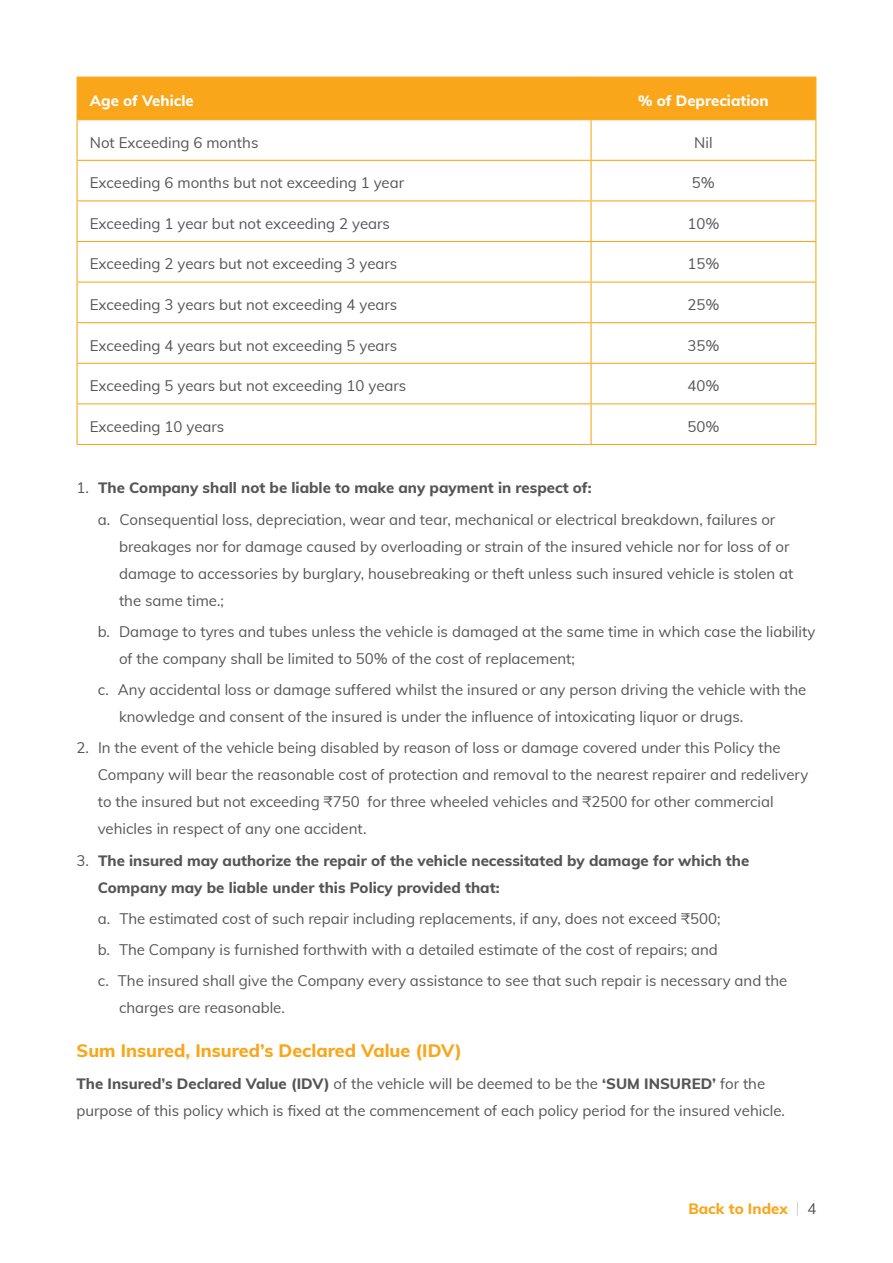
<style>
.page{position:relative;width:893px;height:1263px;background:#fff}
.page>*{position:absolute;margin:0;border:0;box-sizing:border-box;transform-origin:0 0}
.t1{font:800 18px "Muli";color:#faa61a}
.t2{font:15px/27px "Muli";color:#555}
.t3{font:800 15px/27px "Muli";color:#555}
.t4{font:800 15px "Muli";color:#fff}
.t5{font:800 15px "Muli";color:#faa61a}
.s1{font-weight:800}
.s2{font-weight:400}
.s3{font-weight:200;color:#b5b3b3}
.s4{font-weight:400;color:#555}
</style>
<div class="page">
<div style="left:78px;top:78px;width:737px;height:41px;background:#faa61a"></div>
<hr style="left:77px;top:77px;width:514px;height:1px;background:#faa61a">
<hr style="left:77px;top:78px;width:1px;height:41px;background:#faa61a">
<hr style="left:591px;top:77px;width:225px;height:1px;background:#faa61a">
<hr style="left:590px;top:78px;width:2px;height:41px;background:#faa61a">
<hr style="left:815px;top:78px;width:1px;height:41px;background:#faa61a">
<hr style="left:77px;top:119px;width:514px;height:1px;background:#faa61a">
<hr style="left:77px;top:120px;width:1px;height:40px;background:#faa61a">
<hr style="left:591px;top:119px;width:225px;height:1px;background:#faa61a">
<hr style="left:590px;top:120px;width:2px;height:40px;background:#faa61a">
<hr style="left:815px;top:120px;width:1px;height:40px;background:#faa61a">
<hr style="left:77px;top:160px;width:514px;height:1px;background:#faa61a">
<hr style="left:77px;top:161px;width:1px;height:39px;background:#faa61a">
<hr style="left:591px;top:160px;width:225px;height:1px;background:#faa61a">
<hr style="left:590px;top:161px;width:2px;height:39px;background:#faa61a">
<hr style="left:815px;top:161px;width:1px;height:39px;background:#faa61a">
<hr style="left:77px;top:200px;width:514px;height:1px;background:#faa61a">
<hr style="left:77px;top:201px;width:1px;height:40px;background:#faa61a">
<hr style="left:591px;top:200px;width:225px;height:1px;background:#faa61a">
<hr style="left:590px;top:201px;width:2px;height:40px;background:#faa61a">
<hr style="left:815px;top:201px;width:1px;height:40px;background:#faa61a">
<hr style="left:77px;top:241px;width:514px;height:1px;background:#faa61a">
<hr style="left:77px;top:242px;width:1px;height:40px;background:#faa61a">
<hr style="left:591px;top:241px;width:225px;height:1px;background:#faa61a">
<hr style="left:590px;top:242px;width:2px;height:40px;background:#faa61a">
<hr style="left:815px;top:242px;width:1px;height:40px;background:#faa61a">
<hr style="left:77px;top:282px;width:514px;height:1px;background:#faa61a">
<hr style="left:77px;top:283px;width:1px;height:39px;background:#faa61a">
<hr style="left:591px;top:282px;width:225px;height:1px;background:#faa61a">
<hr style="left:590px;top:283px;width:2px;height:39px;background:#faa61a">
<hr style="left:815px;top:283px;width:1px;height:39px;background:#faa61a">
<hr style="left:77px;top:322px;width:514px;height:1px;background:#faa61a">
<hr style="left:77px;top:323px;width:1px;height:40px;background:#faa61a">
<hr style="left:591px;top:322px;width:225px;height:1px;background:#faa61a">
<hr style="left:590px;top:323px;width:2px;height:40px;background:#faa61a">
<hr style="left:815px;top:323px;width:1px;height:40px;background:#faa61a">
<hr style="left:77px;top:363px;width:514px;height:1px;background:#faa61a">
<hr style="left:77px;top:364px;width:1px;height:39px;background:#faa61a">
<hr style="left:591px;top:363px;width:225px;height:1px;background:#faa61a">
<hr style="left:590px;top:364px;width:2px;height:39px;background:#faa61a">
<hr style="left:815px;top:364px;width:1px;height:39px;background:#faa61a">
<hr style="left:77px;top:403px;width:514px;height:1px;background:#faa61a">
<hr style="left:77px;top:404px;width:1px;height:40px;background:#faa61a">
<hr style="left:591px;top:403px;width:225px;height:1px;background:#faa61a">
<hr style="left:590px;top:404px;width:2px;height:40px;background:#faa61a">
<hr style="left:815px;top:404px;width:1px;height:40px;background:#faa61a">
<hr style="left:77px;top:444px;width:514px;height:1px;background:#faa61a">
<hr style="left:591px;top:444px;width:225px;height:1px;background:#faa61a">
<p class="t4" style="left:90px;top:90px;width:106px">Age of Vehicle</p>
<p class="t4" style="left:638px;top:90px;width:132px">% of Depreciation</p>
<p class="t2" style="left:90px;top:128px;width:170px">Not Exceeding 6 months</p>
<p class="t2" style="left:694px;top:128px;width:20px">Nil</p>
<p class="t2" style="left:90px;top:169px;width:316px">Exceeding 6 months but not exceeding 1 year</p>
<p class="t2" style="left:692px;top:169px;width:25px">5%</p>
<p class="t2" style="left:90px;top:209px;width:302px">Exceeding 1 year but not exceeding 2 years</p>
<p class="t2" style="left:687px;top:209px;width:34px">10%</p>
<p class="t2" style="left:90px;top:250px;width:309px">Exceeding 2 years but not exceeding 3 years</p>
<p class="t2" style="left:687px;top:250px;width:34px">15%</p>
<p class="t2" style="left:90px;top:290px;width:309px">Exceeding 3 years but not exceeding 4 years</p>
<p class="t2" style="left:687px;top:290px;width:34px">25%</p>
<p class="t2" style="left:90px;top:331px;width:309px">Exceeding 4 years but not exceeding 5 years</p>
<p class="t2" style="left:687px;top:331px;width:34px">35%</p>
<p class="t2" style="left:90px;top:371px;width:318px">Exceeding 5 years but not exceeding 10 years</p>
<p class="t2" style="left:687px;top:371px;width:34px">40%</p>
<p class="t2" style="left:90px;top:412px;width:136px">Exceeding 10 years</p>
<p class="t2" style="left:687px;top:412px;width:34px">50%</p>
<p class="t2" style="left:98px;top:472px;width:679px;line-height:31.2px;text-indent:-21px">1. <span class="s1">The Company shall not be liable to make any payment in respect of:<br></span>a. Consequential loss, depreciation, wear and tear, mechanical or electrical breakdown, failures or</p>
<p class="t2" style="left:119px;top:532px;width:676px">breakages nor for damage caused by overloading or strain of the insured vehicle nor for loss of or damage to accessories by burglary, housebreaking or theft unless such insured vehicle is stolen at the same time.;</p>
<p class="t2" style="left:119px;top:617px;width:698px;text-indent:-21px">b. Damage to tyres and tubes unless the vehicle is damaged at the same time in which case the liability of the company shall be limited to 50% of the cost of replacement;</p>
<p class="t2" style="left:119px;top:675px;width:689px;text-indent:-21px">c. Any accidental loss or damage suffered whilst the insured or any person driving the vehicle with the knowledge and consent of the insured is under the influence of intoxicating liquor or drugs.</p>
<p class="t2" style="left:98px;top:734px;width:712px;text-indent:-21px">2. In the event of the vehicle being disabled by reason of loss or damage covered under this Policy the Company will bear the reasonable cost of protection and removal to the nearest repairer and redelivery to the insured but not exceeding ₹750 for three wheeled vehicles and ₹2500 for other commercial vehicles in respect of any one accident.</p>
<p class="t3" style="left:98px;top:846px;width:653px;text-indent:-21px"><span class="s2">3.</span> The insured may authorize the repair of the vehicle necessitated by damage for which the<br>Company may be liable under this Policy provided that:</p>
<p class="t2" style="left:98px;top:902px;width:691px;line-height:31.2px">a. The estimated cost of such repair including replacements, if any, does not exceed ₹500;<br>b. The Company is furnished forthwith with a detailed estimate of the cost of repairs; and<br>c. The insured shall give the Company every assistance to see that such repair is necessary and the</p>
<p class="t2" style="left:119px;top:994px;width:167px">charges are reasonable.</p>
<p class="t1" style="left:77px;top:1038px;width:387px">Sum Insured, Insured’s Declared Value (IDV)</p>
<p class="t2" style="left:77px;top:1069px;width:710px"><span class="s1">The Insured’s Declared Value (IDV)</span> of the vehicle will be deemed to be the <span class="s1">‘SUM INSURED’</span> for the purpose of this policy which is fixed at the commencement of each policy period for the insured vehicle.</p>
<p class="t5" style="left:688px;top:1197px;width:130px">Back to Index <span class="s3">|</span> <span class="s4">4</span></p>
</div>
